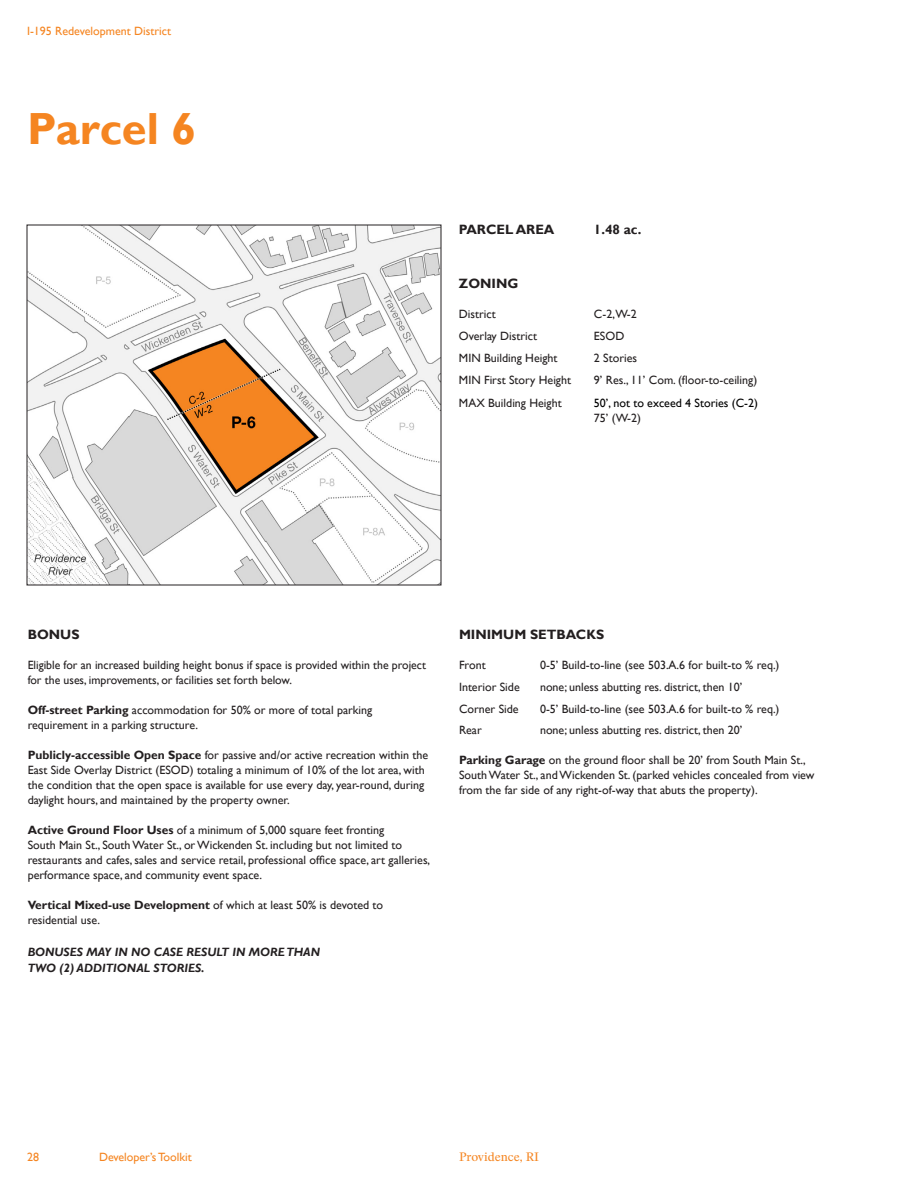
<style>
.page{position:relative;width:918px;height:1188px;background:#fff}
.page>*{position:absolute;margin:0;border:0;box-sizing:border-box;transform-origin:0 0}
.H1_-_30_36_Gill_Sans{font:700 45px "Gill Sans";letter-spacing:-.005em;color:#f58521}
.t1{font:700 13.5px "Gill Sans";color:#231f20}
.BODY{font:12px/15px "Gill Sans";color:#231f20}
._8_10_Gill_Sans_BD_I{font:italic 700 12px "Gill Sans";color:#231f20}
.BODY-2{font:700 12px "Gill Sans";color:#231f20}
.BODY-3{font:12px "Gill Sans";color:#f58521}
.BODY-4{font:12px "Gill Sans";color:#000}
.BODY-5{font:12px "Stanley";color:#f58521}
.s1{font-weight:700}
.s2{font-weight:400}
</style>
<div class="page">
<img style="left:29px;top:227px;width:410px;height:356px">
<p class="BODY-3" style="left:27px;top:24px;width:146px">I-195 Redevelopment District</p>
<p class="H1_-_30_36_Gill_Sans" style="left:27px;top:102px;width:171px">Parcel 6</p>
<h2 class="t1" style="left:459px;top:222px;width:97px">PARCEL AREA</h2>
<h2 class="t1" style="left:594px;top:222px;width:49px">1.48 ac.</h2>
<h2 class="t1" style="left:459px;top:276px;width:61px">ZONING</h2>
<p class="BODY" style="left:459px;top:307px;width:38px">District</p>
<p class="BODY" style="left:594px;top:307px;width:44px">C-2,W-2</p>
<p class="BODY" style="left:459px;top:329px;width:80px">Overlay District</p>
<p class="BODY" style="left:594px;top:329px;width:32px">ESOD</p>
<p class="BODY" style="left:459px;top:351px;width:100px">MIN Building Height</p>
<p class="BODY" style="left:594px;top:351px;width:45px">2 Stories</p>
<p class="BODY" style="left:459px;top:372px;width:114px">MIN First Story Height</p>
<p class="BODY" style="left:594px;top:372px;width:165px">9’ Res., 11’ Com. (floor-to-ceiling)</p>
<p class="BODY" style="left:459px;top:396px;width:104px">MAX Building Height</p>
<p class="BODY-4" style="left:594px;top:396px;width:165px">50’, not to exceed 4 Stories (C-2)</p>
<p class="BODY" style="left:594px;top:411px;width:48px">75’ (W-2)</p>
<h2 class="t1" style="left:28px;top:626px;width:53px">BONUS</h2>
<p class="BODY" style="left:28px;top:658px;width:400px">Eligible for an increased building height bonus if space is provided within the project for the uses, improvements, or facilities set forth below.</p>
<p class="BODY" style="left:28px;top:703px;width:346px"><span class="s1">Off-street Parking</span> accommodation for 50% or more of total parking requirement in a parking structure.</p>
<p class="BODY" style="left:28px;top:748px;width:402px"><span class="s1">Publicly-accessible Open Space</span> for passive and/or active recreation within the East Side Overlay District (ESOD) totaling a minimum of 10% of the lot area, with the condition that the open space is available for use every day, year-round, during daylight hours, and maintained by the property owner.</p>
<p class="BODY" style="left:28px;top:823px;width:404px"><span class="s1">Active Ground Floor Uses</span> of a minimum of 5,000 square feet fronting<br>South Main St., South Water St., or Wickenden St. including but not limited to restaurants and cafes, sales and service retail, professional office space, art galleries, performance space, and community event space.</p>
<p class="BODY-2" style="left:28px;top:898px;width:357px">Vertical Mixed-use Development <span class="s2">of which at least 50% is devoted to</span></p>
<p class="BODY" style="left:28px;top:913px;width:74px">residential use.</p>
<p class="_8_10_Gill_Sans_BD_I" style="left:28px;top:945px;width:294px">BONUSES MAY IN NO CASE RESULT IN MORE THAN</p>
<p class="_8_10_Gill_Sans_BD_I" style="left:28px;top:961px;width:179px">TWO (2) ADDITIONAL STORIES.</p>
<h2 class="t1" style="left:459px;top:626px;width:147px">MINIMUM SETBACKS</h2>
<p class="BODY" style="left:459px;top:658px;width:28px">Front</p>
<p class="BODY" style="left:540px;top:658px;width:241px">0-5’ Build-to-line (see 503.A.6 for built-to % req.)</p>
<p class="BODY" style="left:459px;top:680px;width:62px">Interior Side</p>
<p class="BODY" style="left:540px;top:680px;width:204px">none; unless abutting res. district, then 10’</p>
<p class="BODY" style="left:459px;top:701px;width:61px">Corner Side</p>
<p class="BODY" style="left:540px;top:701px;width:241px">0-5’ Build-to-line (see 503.A.6 for built-to % req.)</p>
<p class="BODY" style="left:459px;top:723px;width:24px">Rear</p>
<p class="BODY" style="left:540px;top:723px;width:204px">none; unless abutting res. district, then 20’</p>
<p class="BODY" style="left:459px;top:753px;width:357px"><span class="s1">Parking Garage</span> on the ground floor shall be 20’ from South Main St.,<br>South Water St., and Wickenden St. (parked vehicles concealed from view from the far side of any right-of-way that abuts the property).</p>
<p class="BODY-3" style="left:27px;top:1150px;width:13px">28</p>
<p class="BODY-3" style="left:99px;top:1150px;width:94px">Developer’s Toolkit</p>
<p class="BODY-5" style="left:459px;top:1149px;width:81px">Providence, RI</p>
</div>
